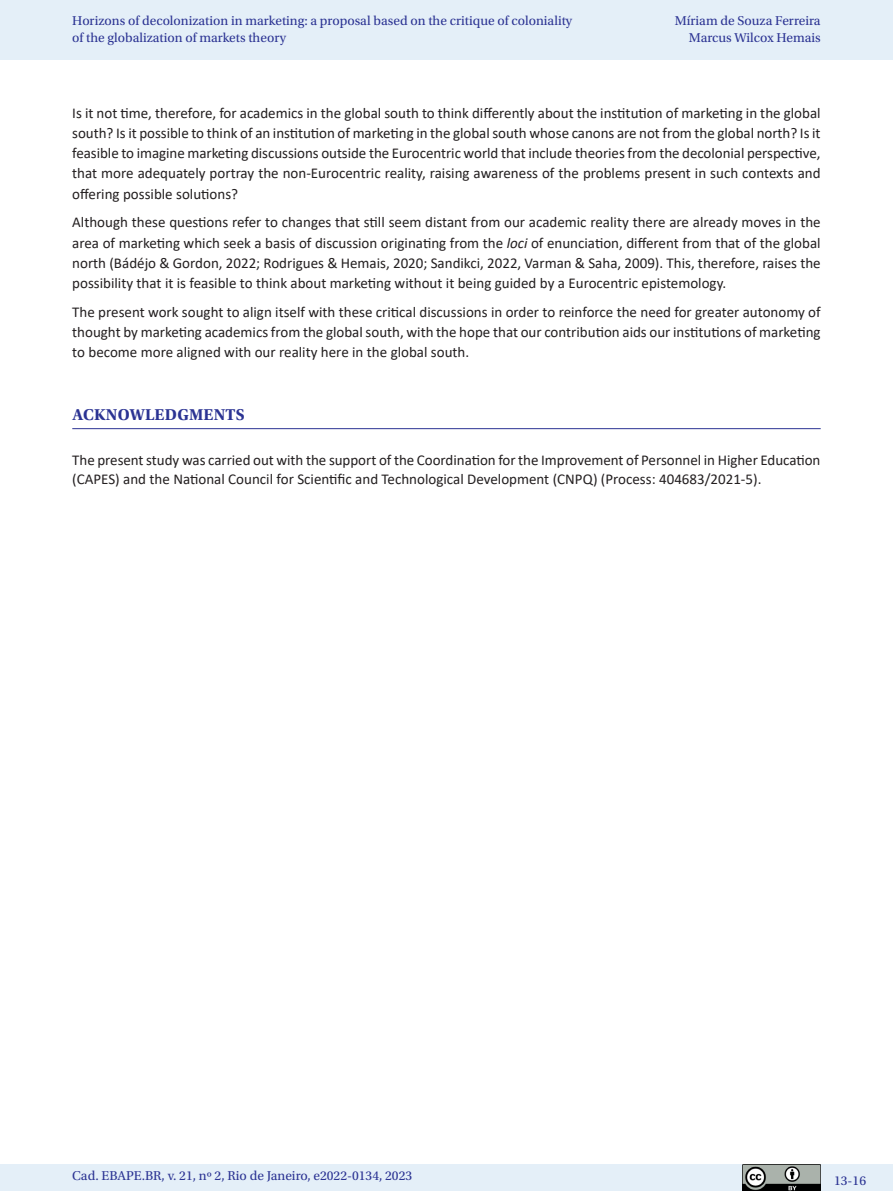
<style>
.page{position:relative;width:893px;height:1191px;background:#fff}
.page>*{position:absolute;margin:0;border:0;box-sizing:border-box;transform-origin:0 0}
._07_1_sub_1{font:700 16.5px "Utopia Std";letter-spacing:.01em;color:#2b3393}
._06_0_texto{font:15px/20.2px "Calibri";color:#231f20;text-align:justify}
.t1{font:13.5px/16.5px "Utopia Std";color:#2b3393}
.s1{font-style:italic}
</style>
<div class="page">
<div style="left:0;top:0;width:893px;height:60px;background:#e4eff8"></div>
<div style="left:0;top:1164px;width:893px;height:27px;background:#e4eff8"></div>
<img style="left:743px;top:1164px;width:78px;height:27px">
<hr style="left:72px;top:428px;width:749px;height:1px;background:#2b3393">
<p class="t1" style="left:72px;top:13px;width:501px">Horizons of decolonization in marketing: a proposal based on the critique of coloniality of the globalization of markets theory</p>
<p class="t1" style="left:675px;top:13px;width:147px;text-align:right">Míriam de Souza Ferreira<br>Marcus Wilcox Hemais</p>
<p class="_06_0_texto" style="left:72px;top:102px;width:750px">Is it not time, therefore, for academics in the global south to think differently about the institution of marketing in the global south? Is it possible to think of an institution of marketing in the global south whose canons are not from the global north? Is it feasible to imagine marketing discussions outside the Eurocentric world that include theories from the decolonial perspective, that more adequately portray the non-Eurocentric reality, raising awareness of the problems present in such contexts and offering possible solutions?</p>
<p class="_06_0_texto" style="left:72px;top:212px;width:750px">Although these questions refer to changes that still seem distant from our academic reality there are already moves in the area of marketing which seek a basis of discussion originating from the <span class="s1">loci</span> of enunciation, different from that of the global north (Bádéjo &amp; Gordon, 2022; Rodrigues &amp; Hemais, 2020; Sandikci, 2022, Varman &amp; Saha, 2009). This, therefore, raises the possibility that it is feasible to think about marketing without it being guided by a Eurocentric epistemology.</p>
<p class="_06_0_texto" style="left:72px;top:301px;width:750px">The present work sought to align itself with these critical discussions in order to reinforce the need for greater autonomy of thought by marketing academics from the global south, with the hope that our contribution aids our institutions of marketing to become more aligned with our reality here in the global south.</p>
<p class="_07_1_sub_1" style="left:72px;top:405px;width:174px">ACKNOWLEDGMENTS</p>
<p class="_06_0_texto" style="left:72px;top:450px;width:750px;line-height:19.5px">The present study was carried out with the support of the Coordination for the Improvement of Personnel in Higher Education (CAPES) and the National Council for Scientific and Technological Development (CNPQ) (Process: 404683/2021-5).</p>
<p class="t1" style="left:72px;top:1167px;width:341px">Cad. EBAPE.BR, v. 21, nº 2, Rio de Janeiro, e2022-0134, 2023</p>
<p class="t1" style="left:834px;top:1172px;width:33px">13-16</p>
</div>
